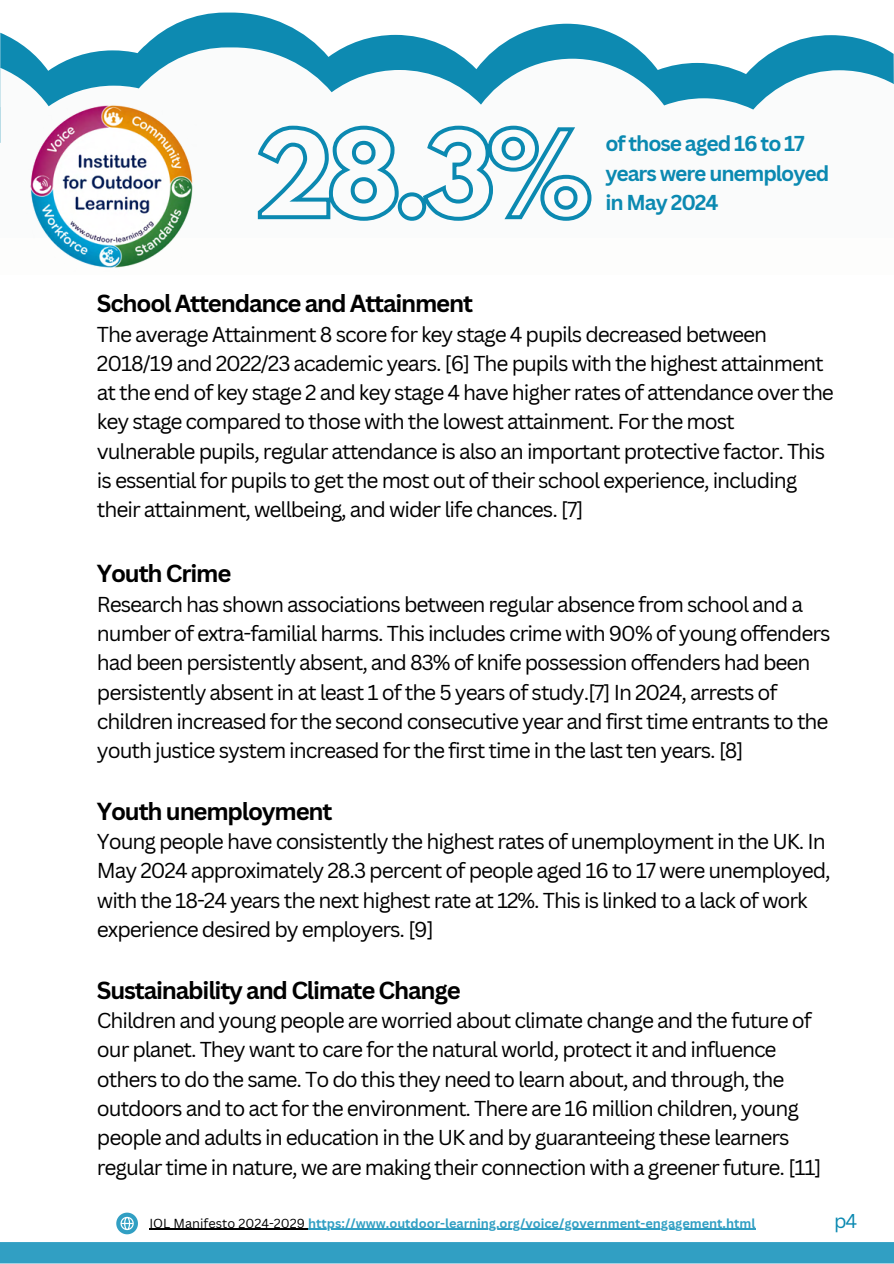
<style>
.page{position:relative;width:894px;height:1264px;background:#fff}
.page>*{position:absolute;margin:0;border:0;box-sizing:border-box;transform-origin:0 0}
.t1{font:700 24px "Canva Sans";letter-spacing:-.05em;color:#000}
.t2{font:21px/29.2px "Canva Sans";letter-spacing:-.05em;color:#000}
.t3{font:700 21px/29.2px "Canva Sans";letter-spacing:-.05em;color:#0b89b1}
.t4{font:19.5px "Canva Sans";color:#0b89b1}
.t5{font:700 12.75px "Canva Sans";color:#319fc3}
.s1{font-weight:400;color:#000}
</style>
<div class="page">
<svg style="left:0;top:13px;width:882px;height:34px"></svg>
<svg style="left:0;top:47px;width:893px;height:96px"></svg>
<div style="left:0;top:1241px;width:893px;height:22px;background:#319fc3"></div>
<img style="left:27px;top:102px;width:170px;height:166px">
<svg style="left:255px;top:123px;width:338px;height:98px"></svg>
<svg style="left:116px;top:1212px;width:22px;height:21px"></svg>
<hr style="left:149px;top:1228px;width:159px;height:1px;background:#000">
<hr style="left:308px;top:1228px;width:447px;height:1px;background:#319fc3">
<h3 class="t3" style="left:605px;top:129px;width:225px">of those aged 16 to 17 years were unemployed in May 2024</h3>
<p class="t1" style="left:97px;top:287px;width:377px">School Attendance and Attainment</p>
<p class="t2" style="left:97px;top:319px;width:738px">The average Attainment 8 score for key stage 4 pupils decreased between 2018/19 and 2022/23 academic years. [6] The pupils with the highest attainment at the end of key stage 2 and key stage 4 have higher rates of attendance over the key stage compared to those with the lowest attainment. For the most vulnerable pupils, regular attendance is also an important protective factor. This is essential for pupils to get the most out of their school experience, including their attainment, wellbeing, and wider life chances. [7]</p>
<h1 class="t1" style="left:97px;top:557px;width:136px">Youth Crime</h1>
<h1 class="t2" style="left:97px;top:589px;width:734px">Research has shown associations between regular absence from school and a number of extra-familial harms. This includes crime with 90% of young offenders had been persistently absent, and 83% of knife possession offenders had been persistently absent in at least 1 of the 5 years of study.[7] In 2024, arrests of children increased for the second consecutive year and first time entrants to the youth justice system increased for the first time in the last ten years. [8]</h1>
<h2 class="t1" style="left:97px;top:794px;width:237px">Youth unemployment</h2>
<h2 class="t2" style="left:97px;top:826px;width:735px">Young people have consistently the highest rates of unemployment in the UK. In May 2024 approximately 28.3 percent of people aged 16 to 17 were unemployed, with the 18-24 years the next highest rate at 12%. This is linked to a lack of work experience desired by employers. [9]</h2>
<h3 class="t1" style="left:97px;top:973px;width:365px">Sustainability and Climate Change</h3>
<h3 class="t2" style="left:97px;top:1005px;width:726px">Children and young people are worried about climate change and the future of our planet. They want to care for the natural world, protect it and influence others to do the same. To do this they need to learn about, and through, the outdoors and to act for the environment. There are 16 million children, young people and adults in education in the UK and by guaranteeing these learners regular time in nature, we are making their connection with a greener future. [11]</h3>
<h3 class="t5" style="left:149px;top:1214px;width:607px"><span class="s1">IOL Manifesto 2024-2029</span> https://www.outdoor-learning.org/voice/government-engagement.html</h3>
<p class="t4" style="left:833px;top:1207px;width:25px">p4</p>
</div>
